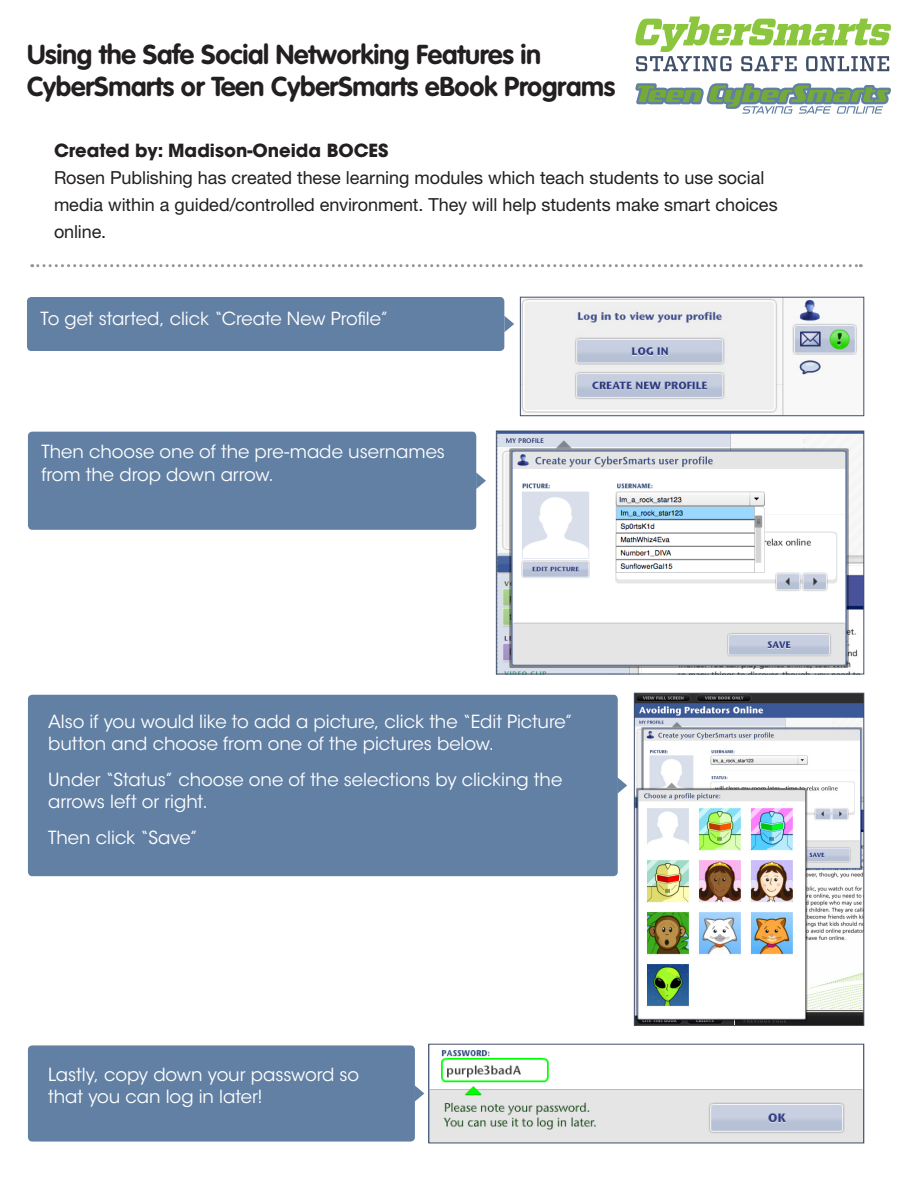
<style>
.page{position:relative;width:918px;height:1188px;background:#fff}
.page>*{position:absolute;margin:0;border:0;box-sizing:border-box;transform-origin:0 0}
.t1{font:700 27px/32.4px "VAG Rounded Std";letter-spacing:-.01em;color:#231f20}
.t2{font:18px/22px "ITC Avant Garde Std";color:#fff}
.t3{font:18px/27px "Helvetica Neue LT Std";letter-spacing:-.005em;color:#231f20}
.t4{font:700 18px "ITC Avant Garde Std";color:#231f20}
</style>
<div class="page">
<svg style="left:32px;top:264px;width:829px;height:3px"></svg>
<svg style="left:635px;top:17px;width:256px;height:54px"></svg>
<svg style="left:635px;top:83px;width:256px;height:31px"></svg>
<svg style="left:496px;top:297px;width:368px;height:729px"></svg>
<img style="left:431px;top:1050px;width:431px;height:91px">
<div style="left:429px;top:1044px;width:435px;height:99px;border:1px solid #404f69"></div>
<div style="left:28px;top:432px;width:448px;height:98px;background:#6180a4;border-radius:4px"></div>
<div style="left:28px;top:695px;width:590px;height:181px;background:#6180a4;border-radius:4px"></div>
<div style="left:28px;top:1045px;width:387px;height:97px;background:#6180a4;border-radius:4px"></div>
<div style="left:27px;top:297px;width:477px;height:54px;background:#6180a4;border-radius:4px"></div>
<svg style="left:504px;top:316px;width:10px;height:16px"></svg>
<svg style="left:476px;top:472px;width:10px;height:17px"></svg>
<svg style="left:617px;top:777px;width:10px;height:17px"></svg>
<svg style="left:415px;top:1085px;width:9px;height:17px"></svg>
<h1 class="t1" style="left:27px;top:39px;width:590px">Using the Safe Social Networking Features in<br>CyberSmarts or Teen CyberSmarts eBook Programs</h1>
<h2 class="t4" style="left:54px;top:139px;width:336px">Created by: Madison-Oneida BOCES</h2>
<p class="t3" style="left:54px;top:164px;width:725px">Rosen Publishing has created these learning modules which teach students to use social media within a guided/controlled environment. They will help students make smart choices online.</p>
<p class="t2" style="left:40px;top:308px;width:349px">To get started, click “Create New Profle”</p>
<p class="t2" style="left:41px;top:441px;width:405px">Then choose one of the pre-made usernames from the drop down arrow.</p>
<p class="t2" style="left:48px;top:711px;width:526px">Also if you would like to add a picture, click the “Edit Picture” button and choose from one of the pictures below.</p>
<p class="t2" style="left:48px;top:769px;width:516px">Under “Status” choose one of the selections by clicking the arrows left or right.</p>
<p class="t2" style="left:48px;top:827px;width:151px">Then click “Save”</p>
<p class="t2" style="left:48px;top:1063px;width:313px">Lastly, copy down your password so that you can log in later!</p>
</div>
